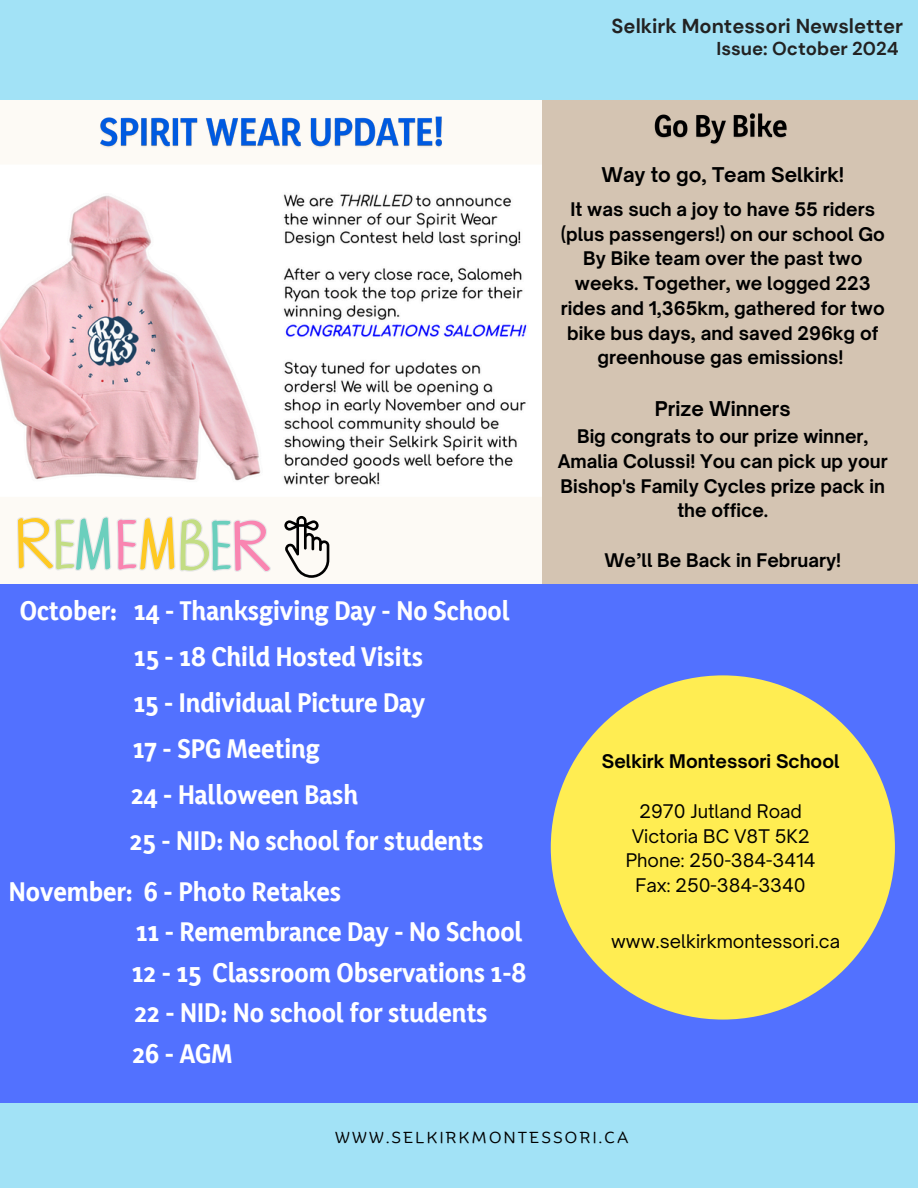
<style>
.page{position:relative;width:918px;height:1188px;background:#fdfaf5}
.page>*{position:absolute;margin:0;border:0;box-sizing:border-box;transform-origin:0 0}
.t1{font:28.5px "Yaldevi Colombo Bold 1";color:#fff}
.t2{font:700 20.1px "DM Sans";color:#222}
.t3{font:700 19.5px "Open Sauce One";color:#000}
.t4{font:700 18.6px "DM Sans";color:#222}
.t5{font:700 18px/24.8px "Open Sauce One";color:#000;text-align:center}
.t6{font:18px "Open Sauce One";color:#000}
.t7{font:15.45px "Binate Display";letter-spacing:.15em;color:#000}
</style>
<div class="page">
<img style="left:0;top:194px;width:527px;height:291px">
<div style="left:542px;top:97px;width:376px;height:1004px;background:#d4c4b2"></div>
<div style="left:0;top:584px;width:918px;height:592px;background:#5271ff"></div>
<div style="left:0;top:1104px;width:918px;height:84px;background:#a2e2f6"></div>
<div style="left:0;top:0;width:918px;height:99px;background:#a2e2f6"></div>
<svg style="left:17px;top:516px;width:94px;height:55px"></svg>
<svg style="left:117px;top:516px;width:154px;height:56px"></svg>
<img style="left:100px;top:116px;width:342px;height:31px">
<svg style="left:284px;top:516px;width:45px;height:62px"></svg>
<div style="left:551px;top:675px;width:344px;height:345px;background:#ffed52;border-radius:50%"></div>
<img style="left:654px;top:113px;width:133px;height:32px">
<h6 class="t2" style="left:612px;top:13px;width:293px">Selkirk Montessori Newsletter</h6>
<h6 class="t4" style="left:716px;top:36px;width:184px">Issue: October 2024</h6>
<p class="t1" style="left:20px;top:593px;width:491px">October: 14 - Thanksgiving Day - No School</p>
<h4 class="t1" style="left:134px;top:639px;width:290px">15 - 18 Child Hosted Visits</h4>
<h4 class="t1" style="left:134px;top:685px;width:293px">15 - Individual Picture Day</h4>
<h4 class="t1" style="left:133px;top:731px;width:188px">17 - SPG Meeting</h4>
<p class="t1" style="left:131px;top:777px;width:229px">24 - Halloween Bash</p>
<h4 class="t1" style="left:130px;top:823px;width:355px">25 - NID: No school for students</h4>
<h6 class="t1" style="left:9px;top:874px;width:334px">November: 6 - Photo Retakes</h6>
<p class="t1" style="left:136px;top:914px;width:388px">11 - Remembrance Day - No School</p>
<h6 class="t1" style="left:132px;top:955px;width:396px">12 - 15 Classroom Observations 1-8</h6>
<p class="t1" style="left:135px;top:995px;width:354px">22 - NID: No school for students</p>
<p class="t1" style="left:133px;top:1035px;width:101px">26 - AGM</p>
<p class="t3" style="left:601px;top:163px;width:244px">Way to go, Team Selkirk!</p>
<p class="t5" style="left:561px;top:197px;width:326px">It was such a joy to have 55 riders (plus passengers!) on our school Go<br>By Bike team over the past two weeks. Together, we logged 223 rides and 1,365km, gathered for two bike bus days, and saved 296kg of greenhouse gas emissions!</p>
<p class="t3" style="left:655px;top:397px;width:137px">Prize Winners</p>
<p class="t5" style="left:558px;top:424px;width:331px">Big congrats to our prize winner,<br>Amalia Colussi! You can pick up your<br>Bishop's Family Cycles prize pack in the office.</p>
<p class="t5" style="left:604px;top:548px;width:238px">We’ll Be Back in February!</p>
<p class="t5" style="left:602px;top:749px;width:239px">Selkirk Montessori School</p>
<p class="t6" style="left:639px;top:800px;width:164px">2970 Jutland Road</p>
<p class="t6" style="left:632px;top:825px;width:179px">Victoria BC V8T 5K2</p>
<h4 class="t6" style="left:626px;top:849px;width:191px">Phone: 250-384-3414</h4>
<h4 class="t6" style="left:636px;top:874px;width:172px">Fax: 250-384-3340</h4>
<h4 class="t6" style="left:611px;top:930px;width:230px">www.selkirkmontessori.ca</h4>
<h5 class="t7" style="left:335px;top:1123px;width:295px">WWW.SELKIRKMONTESSORI.CA</h5>
</div>
